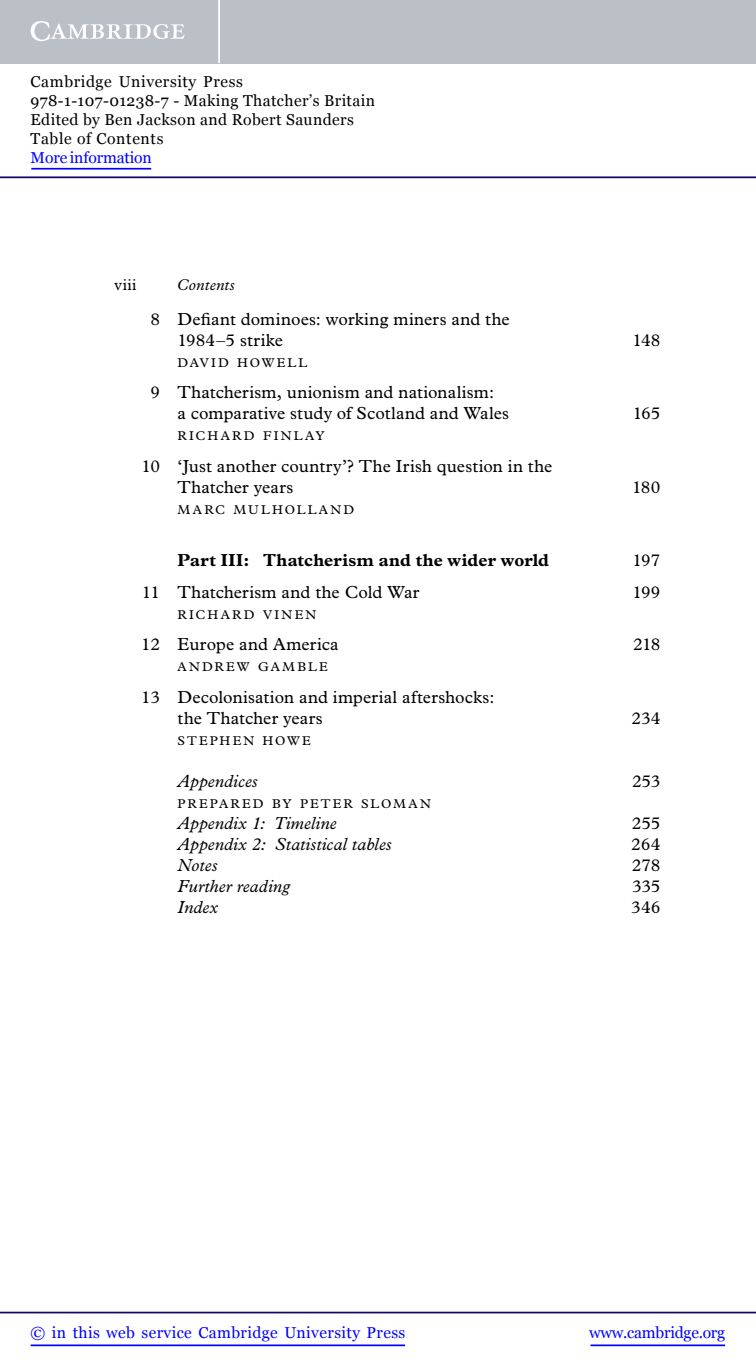
<style>
.page{position:relative;width:756px;height:1371px;background:#fff}
.page>*{position:absolute;margin:0;border:0;box-sizing:border-box;transform-origin:0 0}
.t1{font:17.5px/21px "Plantin Std";letter-spacing:.01em;color:#000}
.t2{font:italic 17.5px "Plantin Std";letter-spacing:.01em;color:#000}
.t3{font:700 17.5px "Plantin Std";letter-spacing:.01em;color:#000}
.t4{font:15.75px/18.9px "Georgia";letter-spacing:.025em;color:#000}
.t5{font:15.75px "Georgia";letter-spacing:.025em;color:#00f}
.t6{font:15.75px "Georgia";letter-spacing:-.015em;color:#00f}
.t7{font:15.75px "Georgia";letter-spacing:-.01em;color:#00f}
.t8{font:italic 15.75px "Plantin Std";letter-spacing:.02em;color:#000}
.t9{font:15.75px "Plantin Std";color:#000}
.t10{font:12.78px "Plantin Std";letter-spacing:.175em;color:#000}
</style>
<div class="page">
<hr style="left:591px;top:1344px;width:134px;height:1px;background:#00f">
<hr style="left:0;top:1311px;width:756px;height:2px;background:#150666">
<hr style="left:31px;top:1344px;width:374px;height:1px;background:#00f">
<div style="left:0;top:0;width:756px;height:63px;background:#bac0c6"></div>
<svg style="left:31px;top:21px;width:154px;height:20px"></svg>
<hr style="left:218px;top:0;width:2px;height:63px;background:#fff">
<hr style="left:0;top:176px;width:756px;height:2px;background:#150666">
<hr style="left:31px;top:168px;width:120px;height:1px;background:#00f">
<p class="t4" style="left:31px;top:72px;width:346px">Cambridge University Press 978-1-107-01238-7 - Making Thatcher’s Britain Edited by Ben Jackson and Robert Saunders Table of Contents</p>
<p class="t7" style="left:31px;top:148px;width:123px">More information</p>
<p class="t9" style="left:115px;top:275px;width:23px">viii</p>
<p class="t8" style="left:178px;top:275px;width:59px">Contents</p>
<p class="t1" style="left:178px;top:308px;width:334px;text-indent:-27px">8 Defiant dominoes: working miners and the<br>1984–5 strike</p>
<p class="t10" style="left:178px;top:355px;width:131px">DAVID HOWELL</p>
<p class="t1" style="left:178px;top:382px;width:333px;text-indent:-27px">9 Thatcherism, unionism and nationalism:<br>a comparative study of Scotland and Wales</p>
<p class="t10" style="left:178px;top:428px;width:149px">RICHARD FINLAY</p>
<p class="t1" style="left:178px;top:455px;width:376px;text-indent:-36px">10 ‘Just another country’? The Irish question in the<br>Thatcher years</p>
<p class="t10" style="left:178px;top:502px;width:178px">MARC MULHOLLAND</p>
<p class="t1" style="left:633px;top:329px;width:29px">148</p>
<p class="t1" style="left:633px;top:403px;width:29px">165</p>
<p class="t1" style="left:632px;top:476px;width:30px">180</p>
<p class="t3" style="left:178px;top:550px;width:373px">Part III: Thatcherism and the wider world</p>
<p class="t1" style="left:633px;top:550px;width:29px">197</p>
<p class="t1" style="left:142px;top:581px;width:279px">11 Thatcherism and the Cold War</p>
<p class="t1" style="left:633px;top:581px;width:29px">199</p>
<p class="t10" style="left:178px;top:607px;width:140px">RICHARD VINEN</p>
<p class="t1" style="left:141px;top:634px;width:199px">12 Europe and America</p>
<p class="t1" style="left:633px;top:634px;width:29px">218</p>
<p class="t10" style="left:178px;top:659px;width:152px">ANDREW GAMBLE</p>
<p class="t1" style="left:178px;top:686px;width:318px;text-indent:-36px">13 Decolonisation and imperial aftershocks: the Thatcher years</p>
<p class="t1" style="left:631px;top:707px;width:31px">234</p>
<p class="t10" style="left:178px;top:733px;width:135px">STEPHEN HOWE</p>
<p class="t2" style="left:178px;top:770px;width:82px">Appendices</p>
<p class="t1" style="left:632px;top:770px;width:30px">253</p>
<p class="t10" style="left:178px;top:796px;width:255px">PREPARED BY PETER SLOMAN</p>
<p class="t2" style="left:178px;top:812px;width:161px">Appendix 1: Timeline</p>
<p class="t1" style="left:632px;top:812px;width:30px">255</p>
<p class="t2" style="left:178px;top:833px;width:216px">Appendix 2: Statistical tables</p>
<p class="t1" style="left:631px;top:833px;width:31px">264</p>
<p class="t2" style="left:178px;top:854px;width:41px">Notes</p>
<p class="t1" style="left:632px;top:854px;width:30px">278</p>
<p class="t2" style="left:178px;top:875px;width:114px">Further reading</p>
<p class="t1" style="left:632px;top:875px;width:30px">335</p>
<p class="t2" style="left:178px;top:896px;width:42px">Index</p>
<p class="t1" style="left:631px;top:896px;width:31px">346</p>
<p class="t5" style="left:31px;top:1323px;width:376px">© in this web service Cambridge University Press</p>
<p class="t6" style="left:589px;top:1323px;width:137px">www.cambridge.org</p>
</div>
